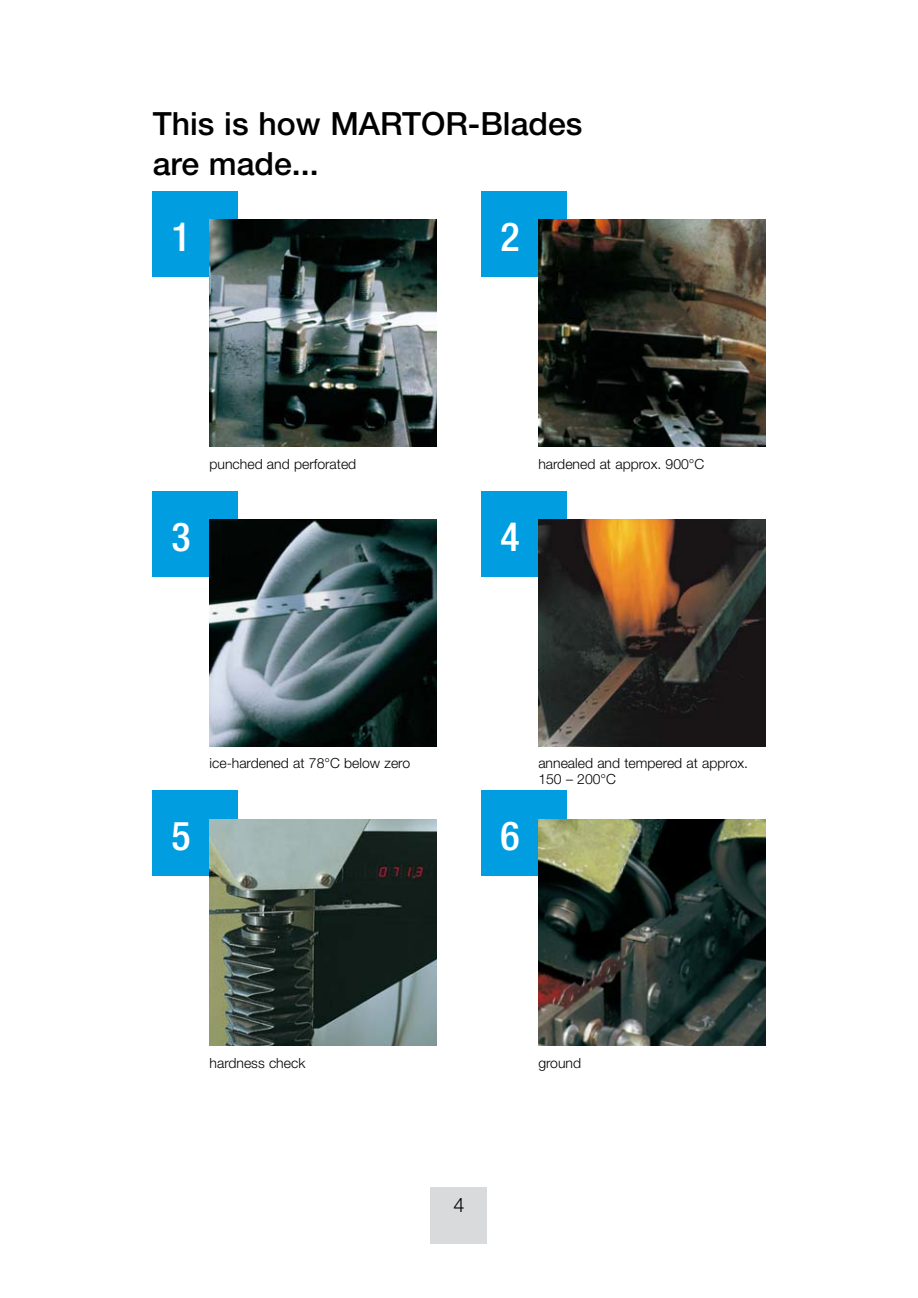
<style>
.page{position:relative;width:918px;height:1298px;background:#fff}
.page>*{position:absolute;margin:0;border:0;box-sizing:border-box;transform-origin:0 0}
.t1{font:500 condensed 40px "Helvetica Neue";color:#fff}
.t2{font:500 32px/39.6px "Helvetica Neue";color:#000}
.t3{font:300 14px/15.6px "Helvetica Neue";color:#000}
</style>
<div class="page">
<div style="left:153px;top:191px;width:85px;height:85px;background:#009ee0"></div>
<img style="left:210px;top:220px;width:226px;height:226px">
<div style="left:482px;top:191px;width:85px;height:85px;background:#009ee0"></div>
<img style="left:538px;top:220px;width:227px;height:226px">
<div style="left:153px;top:491px;width:85px;height:85px;background:#009ee0"></div>
<img style="left:210px;top:519px;width:226px;height:227px">
<div style="left:482px;top:491px;width:85px;height:85px;background:#009ee0"></div>
<img style="left:538px;top:519px;width:227px;height:227px">
<div style="left:153px;top:791px;width:85px;height:85px;background:#009ee0"></div>
<img style="left:210px;top:819px;width:226px;height:227px">
<div style="left:482px;top:791px;width:85px;height:85px;background:#009ee0"></div>
<img style="left:538px;top:819px;width:227px;height:227px">
<div style="left:431px;top:1188px;width:56px;height:56px;background:#d9dadb"></div>
<h2 class="t2" style="left:153px;top:107px;width:431px">This is how MARTOR-Blades are made...</h2>
<h1 class="t1" style="left:172px;top:222px;width:21px">1</h1>
<h1 class="t1" style="left:500px;top:222px;width:21px">2</h1>
<p class="t3" style="left:210px;top:457px;width:148px">punched and perforated</p>
<h1 class="t1" style="left:172px;top:522px;width:21px">3</h1>
<h1 class="t1" style="left:500px;top:522px;width:21px">4</h1>
<p class="t3" style="left:538px;top:457px;width:168px">hardened at approx. 900°C</p>
<p class="t3" style="left:210px;top:757px;width:202px">ice-hardened at 78°C below zero</p>
<p class="t3" style="left:538px;top:757px;width:211px">annealed and tempered at approx.<br>150 – 200°C</p>
<h1 class="t1" style="left:172px;top:822px;width:21px">5</h1>
<h1 class="t1" style="left:500px;top:822px;width:21px">6</h1>
<p class="t3" style="left:210px;top:1057px;width:97px">hardness check</p>
<p class="t3" style="left:538px;top:1057px;width:44px">ground</p>
</div>
